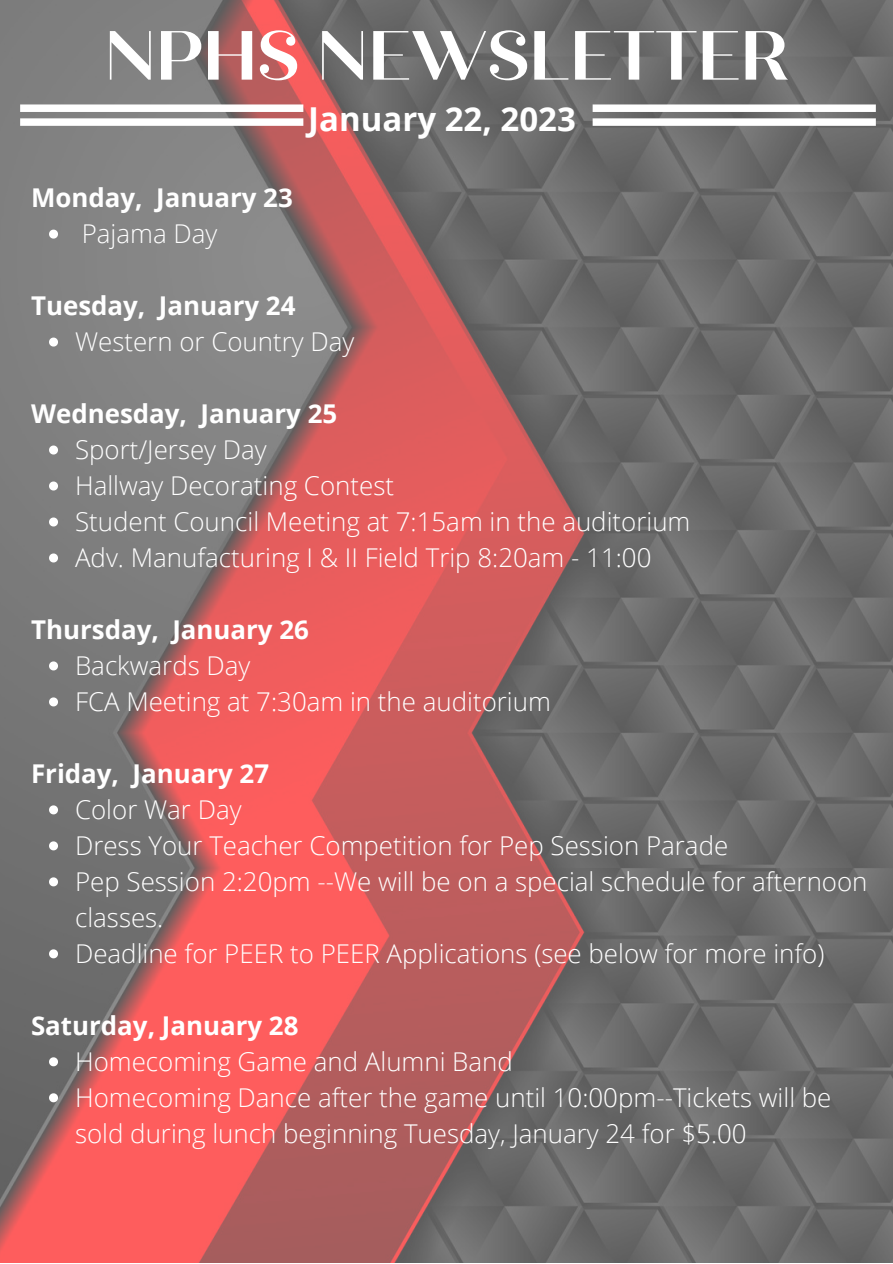
<style>
.page{position:relative;width:893px;height:1264px;background:#fff}
.page>*{position:absolute;margin:0;border:0;box-sizing:border-box;transform-origin:0 0}
.t1{font:700 69.45px "Quiche Display";color:#fff}
.t2{font:700 33px "Open Sans";color:#fff}
.t3{font:300 25.95px/36px "Open Sans";color:#fff}
.t4{font:700 25.95px "Open Sans";color:#fff}
</style>
<div class="page">
<img style="left:0;top:0;width:892px;height:1262px">
<svg style="left:49px;top:229px;width:9px;height:9px"></svg>
<svg style="left:49px;top:337px;width:9px;height:9px"></svg>
<svg style="left:49px;top:445px;width:9px;height:9px"></svg>
<svg style="left:49px;top:481px;width:9px;height:9px"></svg>
<svg style="left:49px;top:517px;width:9px;height:9px"></svg>
<svg style="left:49px;top:553px;width:9px;height:9px"></svg>
<svg style="left:49px;top:661px;width:9px;height:9px"></svg>
<svg style="left:49px;top:697px;width:9px;height:9px"></svg>
<svg style="left:49px;top:805px;width:9px;height:9px"></svg>
<svg style="left:49px;top:841px;width:9px;height:9px"></svg>
<svg style="left:49px;top:877px;width:9px;height:9px"></svg>
<svg style="left:49px;top:949px;width:9px;height:9px"></svg>
<svg style="left:49px;top:1057px;width:9px;height:9px"></svg>
<svg style="left:49px;top:1093px;width:9px;height:9px"></svg>
<svg style="left:592px;top:104px;width:283px;height:22px"></svg>
<svg style="left:20px;top:104px;width:283px;height:22px"></svg>
<h1 class="t1" style="left:105px;top:14px;width:684px">NPHS NEWSLETTER</h1>
<p class="t2" style="left:308px;top:96px;width:269px">January 22, 2023</p>
<p class="t4" style="left:31px;top:179px;width:263px">Monday, January 23</p>
<p class="t3" style="left:82px;top:215px;width:137px">Pajama Day</p>
<p class="t4" style="left:31px;top:287px;width:266px">Tuesday, January 24</p>
<p class="t3" style="left:75px;top:323px;width:281px">Western or Country Day</p>
<p class="t4" style="left:31px;top:395px;width:307px">Wednesday, January 25</p>
<p class="t3" style="left:75px;top:431px;width:616px">Sport/Jersey Day<br>Hallway Decorating Contest<br>Student Council Meeting at 7:15am in the auditorium Adv. Manufacturing I &amp; II Field Trip 8:20am - 11:00</p>
<p class="t4" style="left:31px;top:611px;width:279px">Thursday, January 26</p>
<p class="t3" style="left:75px;top:647px;width:477px">Backwards Day<br>FCA Meeting at 7:30am in the auditorium</p>
<p class="t4" style="left:31px;top:755px;width:240px">Friday, January 27</p>
<p class="t3" style="left:75px;top:790px;width:793px">Color War Day<br>Dress Your Teacher Competition for Pep Session Parade<br>Pep Session 2:20pm --We will be on a special schedule for afternoon classes.<br>Deadline for PEER to PEER Applications (see below for more info)</p>
<p class="t4" style="left:31px;top:1007px;width:269px">Saturday, January 28</p>
<p class="t3" style="left:75px;top:1042px;width:757px">Homecoming Game and Alumni Band<br>Homecoming Dance after the game until 10:00pm--Tickets will be sold during lunch beginning Tuesday, January 24 for $5.00</p>
</div>
